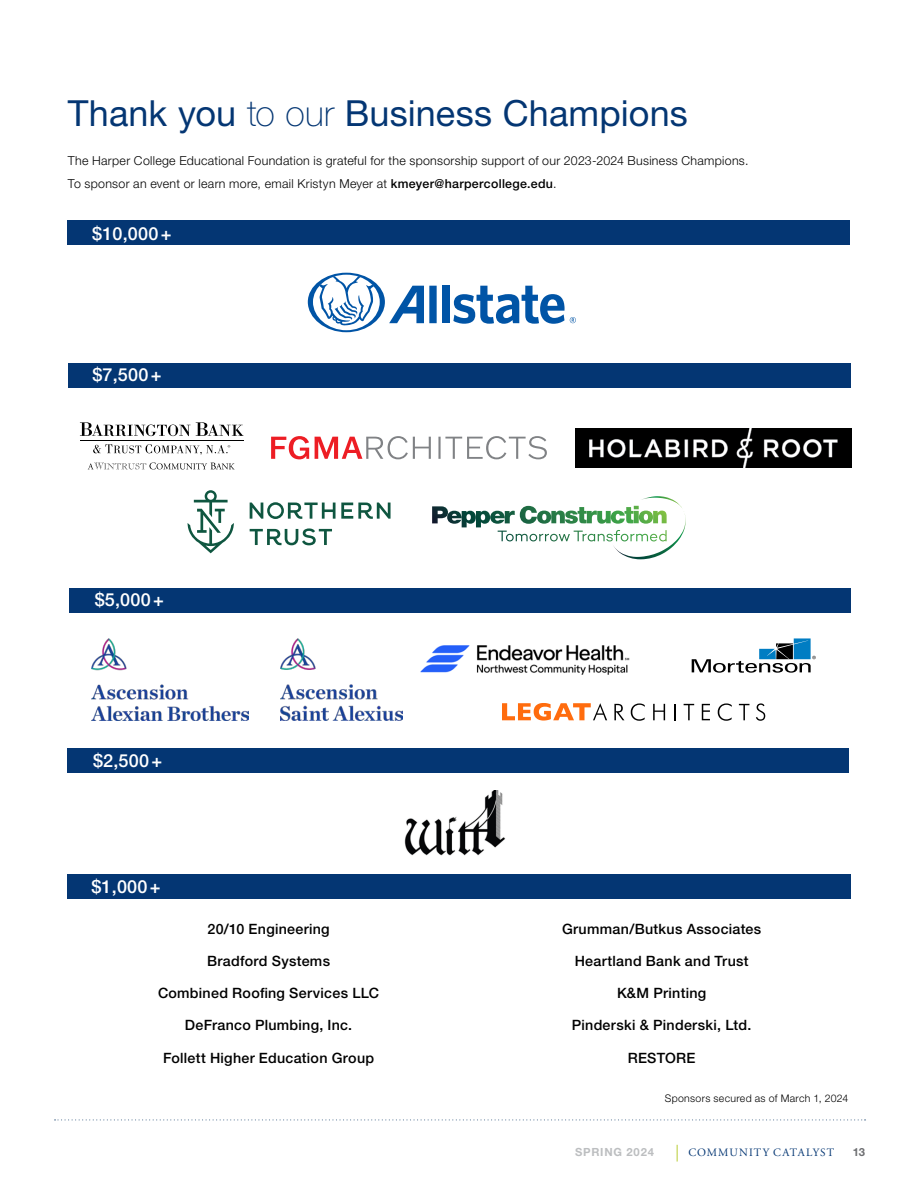
<style>
.page{position:relative;width:918px;height:1188px;background:#fff}
.page>*{position:absolute;margin:0;border:0;box-sizing:border-box;transform-origin:0 0}
.t1{font:36px "Helvetica Neue LT Std";letter-spacing:.005em;color:#043673}
.t2{font:500 18px "Helvetica Neue LT Std";letter-spacing:.01em;color:#fff}
.t3{font:500 14.25px "Helvetica Neue LT Std";letter-spacing:.02em;color:#000}
.t4{font:300 12.3px/22.5px "Helvetica Neue LT Std";letter-spacing:.025em;color:#000}
.t5{font:11.25px "Adobe Garamond Pro";letter-spacing:.095em;color:#043673}
.t6{font:700 11.25px "Helvetica Neue LT Std";letter-spacing:.075em;color:#bcbec0}
.t7{font:700 11.25px "Helvetica Neue LT Std";color:#6d6e71}
.t8{font:300 10.5px "Helvetica Neue LT Std";letter-spacing:.03em;color:#000101}
.s1{font-weight:100}
.s2{font-weight:500}
</style>
<div class="page">
<svg style="left:677px;top:1145px;width:1px;height:17px"></svg>
<svg style="left:55px;top:1119px;width:811px;height:1px"></svg>
<svg style="left:692px;top:638px;width:124px;height:35px"></svg>
<svg style="left:88px;top:462px;width:147px;height:8px"></svg>
<svg style="left:93px;top:444px;width:137px;height:11px"></svg>
<svg style="left:80px;top:422px;width:164px;height:14px"></svg>
<hr style="left:80px;top:440px;width:164px;height:1px;background:#000">
<img style="left:420px;top:645px;width:210px;height:30px">
<div style="left:67px;top:220px;width:783px;height:25px;background:#043673"></div>
<div style="left:68px;top:363px;width:782px;height:25px;background:#043673"></div>
<div style="left:70px;top:588px;width:781px;height:24px;background:#043673"></div>
<div style="left:67px;top:749px;width:781px;height:24px;background:#043673"></div>
<div style="left:68px;top:874px;width:783px;height:25px;background:#043673"></div>
<div style="left:429px;top:286px;width:8px;height:37px;background:#0054a6"></div>
<div style="left:442px;top:286px;width:7px;height:37px;background:#0054a6"></div>
<svg style="left:453px;top:286px;width:123px;height:38px"></svg>
<svg style="left:308px;top:273px;width:116px;height:59px"></svg>
<img style="left:576px;top:428px;width:276px;height:39px">
<img style="left:281px;top:638px;width:121px;height:83px">
<img style="left:91px;top:638px;width:157px;height:83px">
<img style="left:404px;top:791px;width:102px;height:65px">
<svg style="left:271px;top:436px;width:38px;height:23px"></svg>
<svg style="left:315px;top:436px;width:116px;height:23px"></svg>
<svg style="left:438px;top:436px;width:109px;height:23px"></svg>
<svg style="left:250px;top:502px;width:141px;height:43px"></svg>
<svg style="left:188px;top:490px;width:46px;height:63px"></svg>
<img style="left:610px;top:496px;width:76px;height:63px">
<svg style="left:432px;top:506px;width:235px;height:21px"></svg>
<svg style="left:502px;top:703px;width:105px;height:18px"></svg>
<svg style="left:614px;top:704px;width:10px;height:16px"></svg>
<svg style="left:631px;top:703px;width:14px;height:18px"></svg>
<svg style="left:653px;top:704px;width:12px;height:16px"></svg>
<svg style="left:675px;top:704px;width:1px;height:16px"></svg>
<svg style="left:684px;top:704px;width:10px;height:16px"></svg>
<svg style="left:702px;top:704px;width:8px;height:16px"></svg>
<svg style="left:718px;top:703px;width:14px;height:18px"></svg>
<svg style="left:739px;top:704px;width:10px;height:16px"></svg>
<svg style="left:756px;top:703px;width:9px;height:18px"></svg>
<h1 class="t1" style="left:68px;top:92px;width:622px">Thank you <span class="s1">to our</span> Business Champions</h1>
<p class="t4" style="left:68px;top:149px;width:682px">The Harper College Educational Foundation is grateful for the sponsorship support of our 2023-2024 Business Champions.<br>To sponsor an event or learn more, email Kristyn Meyer at <span class="s2">kmeyer@harpercollege.edu</span>.</p>
<p class="t2" style="left:92px;top:223px;width:81px">$10,000+</p>
<p class="t2" style="left:92px;top:364px;width:71px">$7,500+</p>
<p class="t2" style="left:95px;top:589px;width:71px">$5,000+</p>
<p class="t2" style="left:93px;top:750px;width:71px">$2,500+</p>
<p class="t2" style="left:91px;top:876px;width:71px">$1,000+</p>
<p class="t3" style="left:208px;top:920px;width:124px">20/10 Engineering</p>
<p class="t3" style="left:207px;top:952px;width:124px">Bradford Systems</p>
<p class="t3" style="left:158px;top:985px;width:223px">Combined Roofing Services LLC</p>
<p class="t3" style="left:185px;top:1017px;width:169px">DeFranco Plumbing, Inc.</p>
<p class="t3" style="left:163px;top:1049px;width:213px">Follett Higher Education Group</p>
<p class="t3" style="left:562px;top:920px;width:201px">Grumman/Butkus Associates</p>
<p class="t3" style="left:575px;top:952px;width:175px">Heartland Bank and Trust</p>
<p class="t3" style="left:617px;top:985px;width:91px">K&amp;M Printing</p>
<p class="t3" style="left:572px;top:1017px;width:181px">Pinderski &amp; Pinderski, Ltd.</p>
<p class="t3" style="left:628px;top:1049px;width:69px">RESTORE</p>
<p class="t8" style="left:665px;top:1092px;width:185px">Sponsors secured as of March 1, 2024</p>
<p class="t6" style="left:575px;top:1145px;width:81px">SPRING 2024</p>
<p class="t5" style="left:688px;top:1146px;width:147px">COMMUNITY CATALYST</p>
<p class="t7" style="left:853px;top:1145px;width:14px">13</p>
</div>
